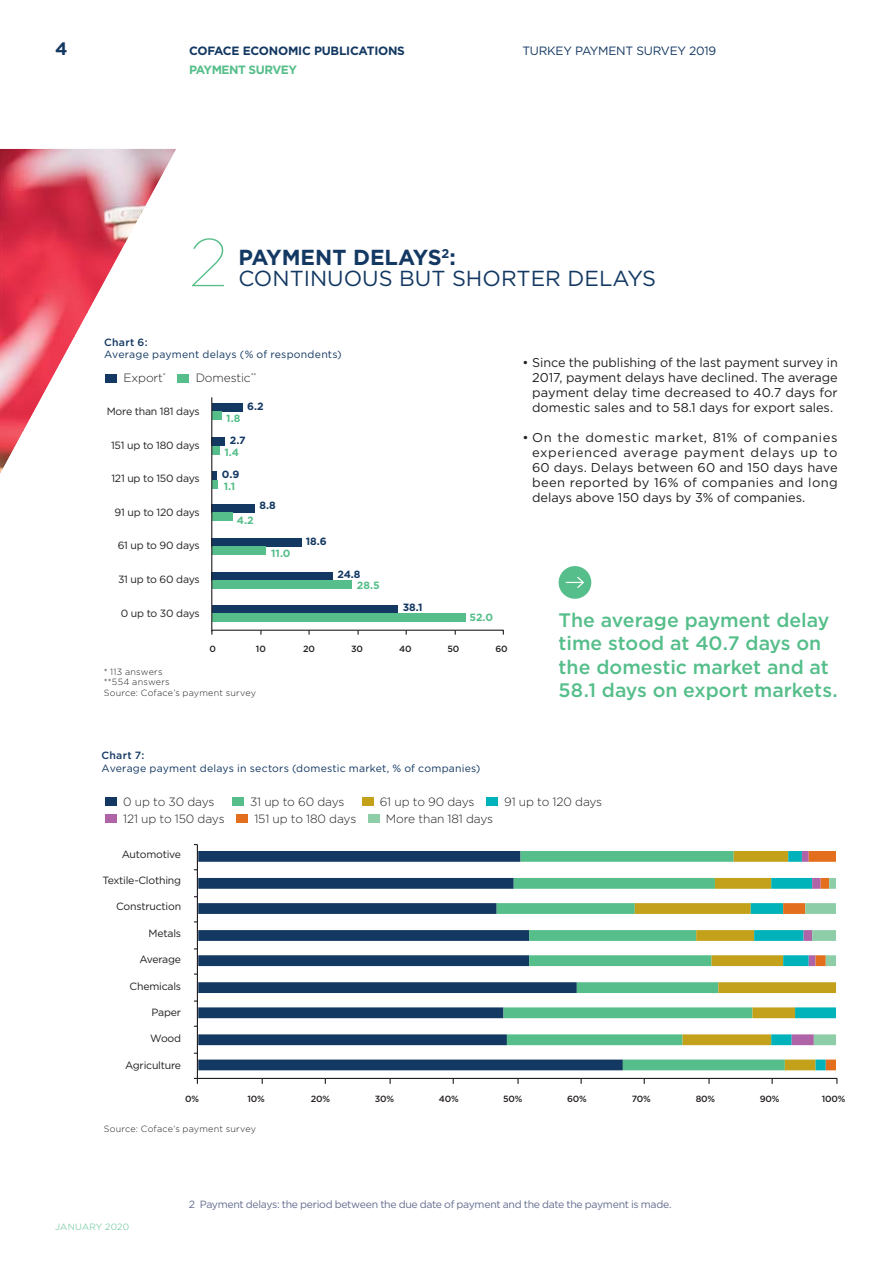
<style>
.page{position:relative;width:893px;height:1263px;background:#fff}
.page>*{position:absolute;margin:0;border:0;box-sizing:border-box;transform-origin:0 0}
.t1{font:100 67.5px "Gotham";color:#55be8a}
.t2{font:21.75px/21px "Gotham";color:#133862}
.t3{font:500 19.5px/23.4px "Gotham";color:#55be8a}
.t4{font:700 18px "Gotham";color:#133862}
.t5{font:12.75px/15px "Gotham";color:#231f20;text-align:justify}
.t6{font:300 12px "Gotham";letter-spacing:-.01em;color:#231f20}
.t7{font:700 12px "Gotham";letter-spacing:-.02em;color:#133862}
.t8{font:12px "Gotham";letter-spacing:-.02em;color:#133862}
.t9{font:700 12px "Gotham";letter-spacing:-.04em;color:#55be8a}
.t10{font:10.5px "Gotham";letter-spacing:-.02em;color:#231f20}
.t11{font:10.5px "Gotham";letter-spacing:.02em;color:#133862}
.t12{font:10.5px "Gotham";letter-spacing:-.03em;color:#646d8f}
.t13{font:700 10.5px "Gotham";color:#55be8a}
.t14{font:700 10.5px "Gotham";color:#133862}
.t15{font:500 10.5px "Gotham";letter-spacing:.025em;color:#133862}
.t16{font:300 9px/10.8px "Gotham";letter-spacing:.025em;color:#231f20}
.t17{font:500 9px "Gotham";letter-spacing:-.02em;color:#231f20}
.t18{font:300 9px "Gotham";letter-spacing:.03em;color:#55be8a}
.s1{font-weight:700}
</style>
<div class="page">
<div style="left:212px;top:403px;width:30px;height:9px;background:#133862"></div>
<div style="left:212px;top:437px;width:13px;height:9px;background:#133862"></div>
<svg style="left:212px;top:471px;width:4px;height:9px"></svg>
<div style="left:212px;top:504px;width:43px;height:8px;background:#133862"></div>
<div style="left:212px;top:538px;width:90px;height:8px;background:#133862"></div>
<div style="left:212px;top:572px;width:121px;height:8px;background:#133862"></div>
<div style="left:212px;top:605px;width:186px;height:9px;background:#133862"></div>
<div style="left:212px;top:412px;width:10px;height:8px;background:#55be8a"></div>
<div style="left:212px;top:446px;width:8px;height:8px;background:#55be8a"></div>
<div style="left:212px;top:480px;width:6px;height:8px;background:#55be8a"></div>
<div style="left:212px;top:512px;width:20px;height:9px;background:#55be8a"></div>
<div style="left:212px;top:546px;width:54px;height:9px;background:#55be8a"></div>
<div style="left:212px;top:580px;width:140px;height:9px;background:#55be8a"></div>
<div style="left:212px;top:613px;width:253px;height:9px;background:#55be8a"></div>
<div style="left:559px;top:566px;width:32px;height:33px;background:#55be8a;border-radius:50%"></div>
<svg style="left:566px;top:577px;width:18px;height:11px"></svg>
<svg style="left:211px;top:629px;width:293px;height:6px"></svg>
<div style="left:178px;top:374px;width:11px;height:8px;background:#55be8a"></div>
<hr style="left:211px;top:397px;width:1px;height:234px;background:#231f20">
<svg style="left:198px;top:851px;width:299px;height:219px"></svg>
<svg style="left:497px;top:851px;width:138px;height:219px"></svg>
<svg style="left:635px;top:851px;width:201px;height:219px"></svg>
<hr style="left:197px;top:844px;width:1px;height:234px;background:#231f20">
<svg style="left:194px;top:1077px;width:644px;height:7px"></svg>
<div style="left:105px;top:798px;width:12px;height:8px;background:#133862"></div>
<div style="left:232px;top:798px;width:12px;height:8px;background:#55be8a"></div>
<div style="left:362px;top:798px;width:11px;height:8px;background:#c4a11a"></div>
<div style="left:486px;top:798px;width:12px;height:8px;background:#00b2b9"></div>
<div style="left:105px;top:814px;width:12px;height:9px;background:#af64a8"></div>
<div style="left:236px;top:814px;width:12px;height:9px;background:#e36f1e"></div>
<div style="left:368px;top:814px;width:11px;height:9px;background:#8dcea8"></div>
<img style="left:0;top:149px;width:176px;height:93px">
<img style="left:0;top:242px;width:87px;height:94px">
<img style="left:87px;top:242px;width:39px;height:71px">
<img style="left:0;top:336px;width:75px;height:94px">
<img style="left:0;top:430px;width:24px;height:44px">
<h3 class="t4" style="left:55px;top:42px;width:14px">4</h3>
<p class="t8" style="left:522px;top:46px;width:195px">TURKEY PAYMENT SURVEY 2019</p>
<p class="t9" style="left:189px;top:65px;width:109px">PAYMENT SURVEY</p>
<p class="t7" style="left:189px;top:46px;width:217px">COFACE ECONOMIC PUBLICATIONS</p>
<h1 class="t1" style="left:189px;top:230px;width:40px">2</h1>
<h2 class="t2" style="left:238px;top:249px;width:419px"><span class="s1">PAYMENT DELAYS</span><sup>2</sup><span class="s1">:<br></span>CONTINUOUS BUT SHORTER DELAYS</h2>
<p class="t15" style="left:104px;top:337px;width:45px">Chart 6:</p>
<p class="t11" style="left:104px;top:350px;width:239px">Average payment delays (% of respondents)</p>
<p class="t6" style="left:124px;top:373px;width:44px">Export<sup>*</sup></p>
<p class="t6" style="left:196px;top:373px;width:62px">Domestic<sup>**</sup></p>
<p class="t13" style="left:226px;top:414px;width:16px">1.8</p>
<p class="t13" style="left:224px;top:448px;width:16px">1.4</p>
<p class="t13" style="left:224px;top:482px;width:13px">1.1</p>
<p class="t13" style="left:237px;top:516px;width:18px">4.2</p>
<p class="t14" style="left:247px;top:402px;width:18px">6.2</p>
<p class="t10" style="left:107px;top:406px;width:94px">More than 181 days</p>
<p class="t10" style="left:111px;top:440px;width:90px">151 up to 180 days</p>
<p class="t10" style="left:111px;top:474px;width:90px">121 up to 150 days</p>
<p class="t10" style="left:115px;top:507px;width:87px">91 up to 120 days</p>
<p class="t10" style="left:118px;top:541px;width:83px">61 up to 90 days</p>
<p class="t10" style="left:118px;top:574px;width:83px">31 up to 60 days</p>
<p class="t10" style="left:121px;top:608px;width:80px">0 up to 30 days</p>
<p class="t14" style="left:230px;top:436px;width:17px">2.7</p>
<p class="t14" style="left:222px;top:470px;width:19px">0.9</p>
<p class="t14" style="left:260px;top:501px;width:18px">8.8</p>
<p class="t13" style="left:271px;top:549px;width:21px">11.0</p>
<p class="t14" style="left:306px;top:537px;width:22px">18.6</p>
<p class="t14" style="left:337px;top:570px;width:25px">24.8</p>
<p class="t13" style="left:357px;top:581px;width:24px">28.5</p>
<p class="t14" style="left:403px;top:603px;width:22px">38.1</p>
<p class="t13" style="left:470px;top:613px;width:25px">52.0</p>
<p class="t17" style="left:210px;top:645px;width:8px">0</p>
<p class="t17" style="left:256px;top:645px;width:11px">10</p>
<p class="t17" style="left:303px;top:645px;width:13px">20</p>
<p class="t17" style="left:351px;top:645px;width:13px">30</p>
<p class="t17" style="left:399px;top:645px;width:14px">40</p>
<p class="t17" style="left:447px;top:645px;width:13px">50</p>
<p class="t17" style="left:495px;top:645px;width:14px">60</p>
<p class="t16" style="left:104px;top:667px;width:154px">* 113 answers<br>**554 answers<br>Source: Coface’s payment survey</p>
<p class="t5" style="left:532px;top:356px;width:307px;text-indent:-10px">• Since the publishing of the last payment survey in 2017, payment delays have declined. The average payment delay time decreased to 4 0.7 days for domestic sales and to 58.1 days for export sales.</p>
<p class="t5" style="left:532px;top:431px;width:307px;text-indent:-10px">• On the domestic market, 81% of companies experienced average payment delays up to 60 days. Delays between 60 and 150 days have been reported by 16% of companies and long delays above 150 days by 3% of companies.</p>
<h3 class="t3" style="left:559px;top:610px;width:281px">The average payment delay time stood at 40.7 days on the domestic market and at<br>58.1 days on export markets.</h3>
<p class="t15" style="left:102px;top:751px;width:44px">Chart 7:</p>
<p class="t11" style="left:102px;top:763px;width:380px">Average payment delays in sectors (domestic market, % of companies)</p>
<p class="t6" style="left:123px;top:796px;width:93px">0 up to 30 days</p>
<p class="t6" style="left:250px;top:796px;width:96px">31 up to 60 days</p>
<p class="t6" style="left:380px;top:796px;width:96px">61 up to 90 days</p>
<p class="t6" style="left:504px;top:796px;width:100px">91 up to 120 days</p>
<p class="t6" style="left:123px;top:813px;width:103px">121 up to 150 days</p>
<p class="t6" style="left:254px;top:813px;width:103px">151 up to 180 days</p>
<p class="t6" style="left:386px;top:813px;width:109px">More than 181 days</p>
<p class="t10" style="left:122px;top:849px;width:61px">Automotive</p>
<p class="t10" style="left:102px;top:875px;width:80px">Textile-Clothing</p>
<p class="t10" style="left:116px;top:902px;width:66px">Construction</p>
<p class="t10" style="left:149px;top:928px;width:34px">Metals</p>
<p class="t10" style="left:139px;top:955px;width:43px">Average</p>
<p class="t10" style="left:130px;top:981px;width:53px">Chemicals</p>
<p class="t10" style="left:152px;top:1007px;width:31px">Paper</p>
<p class="t10" style="left:150px;top:1034px;width:32px">Wood</p>
<p class="t10" style="left:125px;top:1060px;width:58px">Agriculture</p>
<p class="t17" style="left:185px;top:1095px;width:15px">0%</p>
<p class="t17" style="left:248px;top:1095px;width:19px">10%</p>
<p class="t17" style="left:311px;top:1095px;width:21px">20%</p>
<p class="t17" style="left:375px;top:1095px;width:21px">30%</p>
<p class="t17" style="left:439px;top:1095px;width:21px">40%</p>
<p class="t17" style="left:503px;top:1095px;width:21px">50%</p>
<p class="t17" style="left:567px;top:1095px;width:21px">60%</p>
<p class="t17" style="left:632px;top:1095px;width:21px">70%</p>
<p class="t17" style="left:696px;top:1095px;width:21px">80%</p>
<p class="t17" style="left:760px;top:1095px;width:21px">90%</p>
<p class="t17" style="left:822px;top:1095px;width:25px">100%</p>
<p class="t16" style="left:104px;top:1124px;width:154px">Source: Coface’s payment survey</p>
<p class="t18" style="left:55px;top:1223px;width:75px">JANUARY 2020</p>
<p class="t12" style="left:189px;top:1199px;width:484px">2 Payment delays: the period between the due date of payment and the date the payment is made.</p>
</div>
